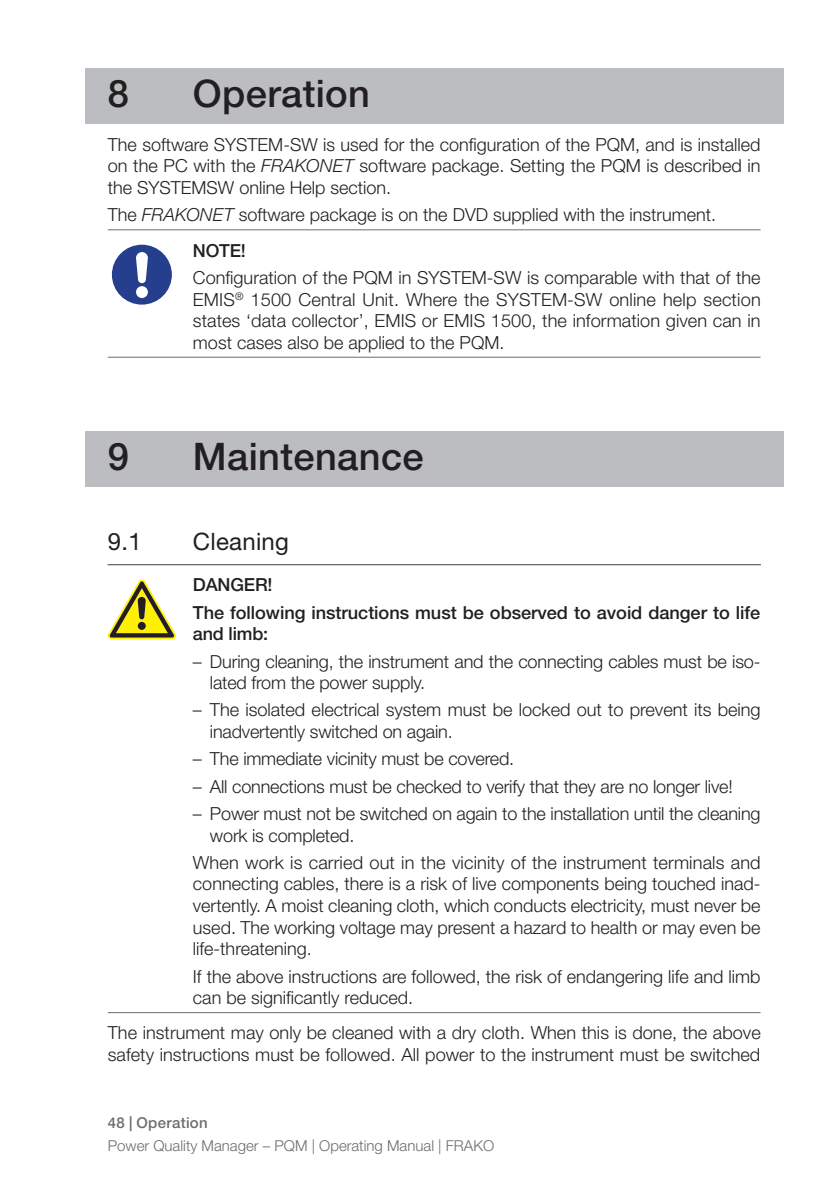
<style>
.page{position:relative;width:840px;height:1191px;background:#fff}
.page>*{position:absolute;margin:0;border:0;box-sizing:border-box;transform-origin:0 0}
.t1{font:500 38px "Helvetica Neue LT Std";letter-spacing:.01em;color:#231f20}
.t2{font:24px "Helvetica Neue LT Std";letter-spacing:.01em;color:#231f20}
.t3{font:300 18px/21.6px "Helvetica Neue LT Std";color:#231f20}
.t4{font:500 18px/27.2px "Helvetica Neue LT Std";letter-spacing:-.005em;color:#231f20}
.t5{font:300 15px "Helvetica Neue LT Std";color:#6c6d70}
.t6{font:500 15px "Helvetica Neue LT Std";letter-spacing:.02em;color:#6c6d70}
.s1{font-style:italic}
.s2{font-weight:500}
</style>
<div class="page">
<div style="left:85px;top:68px;width:697px;height:55px;background:#bcbdc0"></div>
<hr style="left:108px;top:229px;width:652px;height:1px;background:#6c6d70">
<hr style="left:108px;top:357px;width:652px;height:1px;background:#6c6d70">
<div style="left:85px;top:432px;width:697px;height:55px;background:#bcbdc0"></div>
<hr style="left:108px;top:564px;width:652px;height:1px;background:#6c6d70">
<hr style="left:108px;top:1012px;width:652px;height:1px;background:#6c6d70">
<div style="left:112px;top:245px;width:60px;height:60px;background:#253f8e;border-radius:50%"></div>
<div style="left:136px;top:286px;width:12px;height:12px;background:#fff;border-radius:50%"></div>
<svg style="left:136px;top:252px;width:12px;height:31px"></svg>
<svg style="left:108px;top:579px;width:68px;height:60px"></svg>
<h1 class="t1" style="left:108px;top:70px;width:23px">8</h1>
<h1 class="t1" style="left:193px;top:70px;width:178px">Operation</h1>
<p class="t3" style="left:108px;top:133px;width:654px;text-align:justify">The software SYSTEM-SW is used for the configuration of the PQM, and is installed on the PC with the <span class="s1">FRAKONET</span> software package. Setting the PQM is described in the SYSTEMSW online Help section.</p>
<p class="t3" style="left:193px;top:197px;width:524px;line-height:35.2px;text-indent:-85px">The <span class="s1">FRAKONET</span> software package is on the DVD supplied with the instrument.<br><span class="s2">NOTE!</span></p>
<p class="t3" style="left:193px;top:266px;width:569px;text-align:justify">Configuration of the PQM in SYSTEM-SW is comparable with that of the EMIS<sup>®</sup> 1500 Central Unit. Where the SYSTEM-SW online help section states ‘data collector’, EMIS or EMIS 1500, the information given can in most cases also be applied to the PQM.</p>
<h1 class="t1" style="left:108px;top:434px;width:23px">9</h1>
<h1 class="t1" style="left:193px;top:434px;width:232px">Maintenance</h1>
<h2 class="t2" style="left:108px;top:527px;width:35px">9.1</h2>
<h2 class="t2" style="left:193px;top:527px;width:97px">Cleaning</h2>
<p class="t4" style="left:193px;top:571px;width:568px">DANGER!<br>The following instructions must be observed to avoid danger to life</p>
<p class="t4" style="left:193px;top:620px;width:77px">and limb:</p>
<p class="t3" style="left:210px;top:650px;width:551px;text-indent:-17px">– During cleaning, the instrument and the connecting cables must be iso&shy;lated from the power supply.</p>
<p class="t3" style="left:210px;top:699px;width:552px;text-indent:-17px">– The isolated electrical system must be locked out to prevent its being inadvertently switched on again.</p>
<p class="t3" style="left:193px;top:747px;width:322px">– The immediate vicinity must be covered.</p>
<p class="t3" style="left:193px;top:775px;width:541px">– All connections must be checked to verify that they are no longer live!</p>
<p class="t3" style="left:210px;top:802px;width:551px;text-indent:-17px">– Power must not be switched on again to the installation until the cleaning work is completed.</p>
<p class="t3" style="left:193px;top:851px;width:569px;text-align:justify">When work is carried out in the vicinity of the instrument terminals and connecting cables, there is a risk of live components being touched inad&shy;vertently. A moist cleaning cloth, which conducts electricity, must never be used. The working voltage may present a hazard to health or may even be life-threatening.</p>
<p class="t3" style="left:193px;top:965px;width:568px">If the above instructions are followed, the risk of endangering life and limb can be significantly reduced.</p>
<p class="t3" style="left:108px;top:1021px;width:654px">The instrument may only be cleaned with a dry cloth. When this is done, the above safety instructions must be followed. All power to the instrument must be switched</p>
<p class="t6" style="left:108px;top:1113px;width:101px">48 | Operation</p>
<p class="t5" style="left:108px;top:1137px;width:387px">Power Quality Manager – PQM | Operating Manual | FRAKO</p>
</div>
